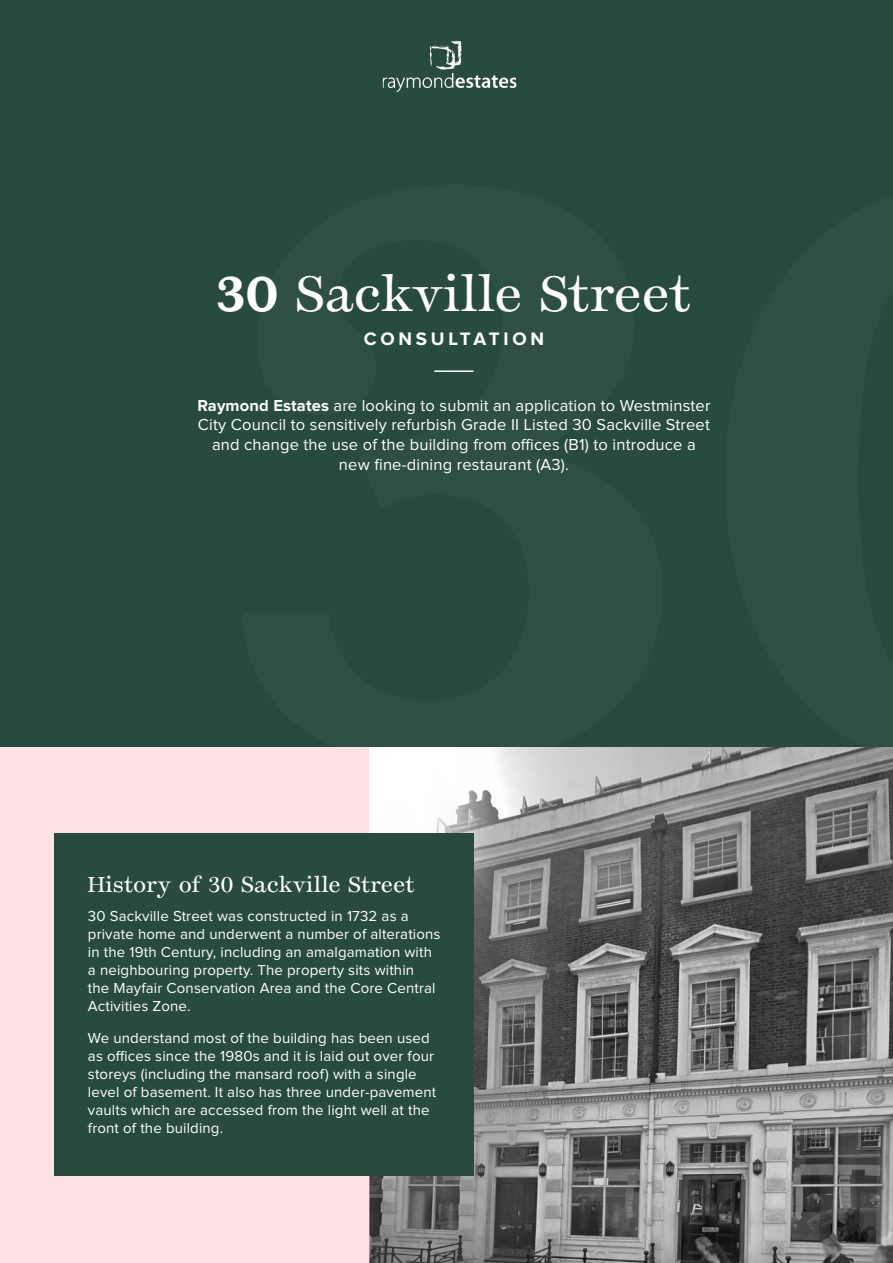
<style>
.page{position:relative;width:893px;height:1263px;background:#fff}
.page>*{position:absolute;margin:0;border:0;box-sizing:border-box;transform-origin:0 0}
.t1{font:700 784.95px "Temeraire";color:#fff}
.t2{font:47.85px "Temeraire";color:#fff}
.Paragraph_Style_1{font:21px "Temeraire";color:#fff}
.t3{font:700 18.75px "Proxima Nova";letter-spacing:.2em;color:#fff}
.Paragraph_Style_1-2{font:16.5px/19.8px "Proxima Nova";letter-spacing:.01em;color:#fff;text-align:center}
.Paragraph_Style_1-3{font:15px/18px "Proxima Nova";letter-spacing:.01em;color:#fff}
.s1{font-weight:700}
</style>
<div class="page">
<div style="left:0;top:746px;width:893px;height:517px;background:#fce2e1"></div>
<img style="left:370px;top:746px;width:523px;height:517px">
<div style="left:54px;top:833px;width:419px;height:343px;background:#294a41"></div>
<div style="left:0;top:0;width:893px;height:746px;background:#294a41"></div>
<img style="left:382px;top:40px;width:135px;height:52px">
<hr style="left:434px;top:370px;width:39px;height:2px;background:#fff">
<h1 class="t1" style="left:219px;top:-54px;width:472px">3</h1>
<p class="t2" style="left:216px;top:262px;width:476px"><span class="s1">30</span> Sackville Street</p>
<p class="t3" style="left:364px;top:331px;width:182px">CONSULTATION</p>
<p class="Paragraph_Style_1-2" style="left:197px;top:396px;width:515px"><span class="s1">Raymond Estates</span> are looking to submit an application to Westminster City Council to sensitively refurbish Grade II Listed 30 Sackville Street and change the use of the building from offices (B1) to introduce a new fine-dining restaurant (A3).</p>
<p class="Paragraph_Style_1" style="left:88px;top:870px;width:328px">History of 30 Sackville Street</p>
<p class="Paragraph_Style_1-3" style="left:88px;top:907px;width:354px">30 Sackville Street was constructed in 1732 as a private home and underwent a number of alterations in the 19th Century, including an amalgamation with a neighbouring property. The property sits within<br>the Mayfair Conservation Area and the Core Central Activities Zone.</p>
<p class="Paragraph_Style_1-3" style="left:88px;top:1029px;width:350px">We understand most of the building has been used as offices since the 1980s and it is laid out over four storeys (including the mansard roof) with a single level of basement. It also has three under-pavement vaults which are accessed from the light well at the front of the building.</p>
</div>
